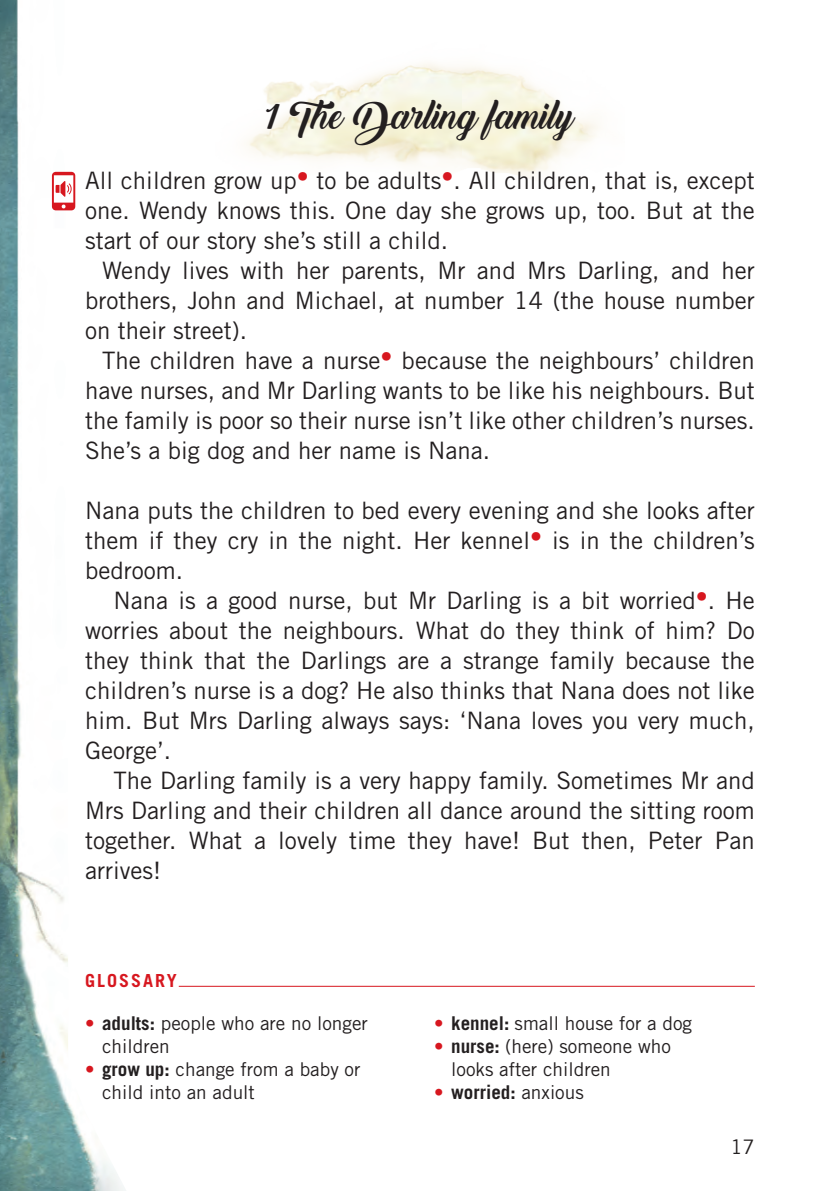
<style>
.page{position:relative;width:840px;height:1191px;background:#fff}
.page>*{position:absolute;margin:0;border:0;box-sizing:border-box;transform-origin:0 0}
.t1{font:36px "Backto Black Demo";color:#231f20}
.t2{font:24px/30px "Trade Gothic";color:#231f20;text-align:justify}
.t3{font:20px "Trade Gothic";color:#231f20}
.t4{font:19px/22.8px "Trade Gothic";color:#231f20}
.t5{font:700 19px "Trade Gothic";color:#231f20}
.t6{font:700 18px "Trade Gothic";letter-spacing:.11em;color:#d7171f}
.s1{font-weight:700;color:#d7171f}
.s2{font-weight:700}
.s3{color:#d7171f}
.s4{font-weight:400}
</style>
<div class="page">
<img style="left:247px;top:63px;width:352px;height:116px">
<img style="left:0;top:0;width:126px;height:1191px">
<svg style="left:52px;top:172px;width:23px;height:38px"></svg>
<hr style="left:179px;top:985px;width:575px;height:1px;background:#d7171f">
<h1 class="t1" style="left:265px;top:96px;width:310px">1 The Darling family</h1>
<p class="t2" style="left:85px;top:165px;width:671px">All children grow up<sup>•</sup> to be adults<sup>•</sup>. All children, that is, except one. Wendy knows this. One day she grows up, too. But at the start of our story she’s still a child.</p>
<p class="t2" style="left:85px;top:255px;width:670px;text-indent:17px">Wendy lives with her parents, Mr and Mrs Darling, and her brothers, John and Michael, at number 14 (the house number on their street).</p>
<p class="t2" style="left:85px;top:345px;width:671px;text-indent:17px">The children have a nurse<sup>•</sup> because the neighbours’ children have nurses, and Mr Darling wants to be like his neighbours. But the family is poor so their nurse isn’t like other children’s nurses.<br>She’s a big dog and her name is Nana.</p>
<p class="t2" style="left:85px;top:495px;width:671px">Nana puts the children to bed every evening and she looks after them if they cry in the night. Her kennel<sup>•</sup> is in the children’s bedroom.</p>
<p class="t2" style="left:85px;top:585px;width:671px;text-indent:28px">Nana is a good nurse, but Mr Darling is a bit worried<sup>•</sup>. He worries about the neighbours. What do they think of him? Do they think that the Darlings are a strange family because the children’s nurse is a dog? He also thinks that Nana does not like him. But Mrs Darling always says: ‘Nana loves you very much, George’.</p>
<p class="t2" style="left:85px;top:765px;width:671px;text-indent:28px">The Darling family is a very happy family. Sometimes Mr and Mrs Darling and their children all dance around the sitting room together. What a lovely time they have! But then, Peter Pan arrives!</p>
<p class="t6" style="left:85px;top:969px;width:93px">GLOSSARY</p>
<p class="t4" style="left:102px;top:1011px;width:267px;text-indent:-17px"><span class="s1">•</span> <span class="s2">adults:</span> people who are no longer children</p>
<p class="t4" style="left:102px;top:1057px;width:260px;text-indent:-17px"><span class="s1">•</span> <span class="s2">grow up:</span> change from a baby or child into an adult</p>
<p class="t4" style="left:434px;top:1011px;width:259px"><span class="s1">•</span> <span class="s2">kennel:</span> small house for a dog</p>
<p class="t4" style="left:451px;top:1034px;width:221px;text-indent:-17px"><span class="s1">•</span> <span class="s2">nurse:</span> (here) someone who looks after children</p>
<p class="t5" style="left:434px;top:1080px;width:151px"><span class="s3">•</span> worried: <span class="s4">anxious</span></p>
<p class="t3" style="left:730px;top:1135px;width:26px">17</p>
</div>
